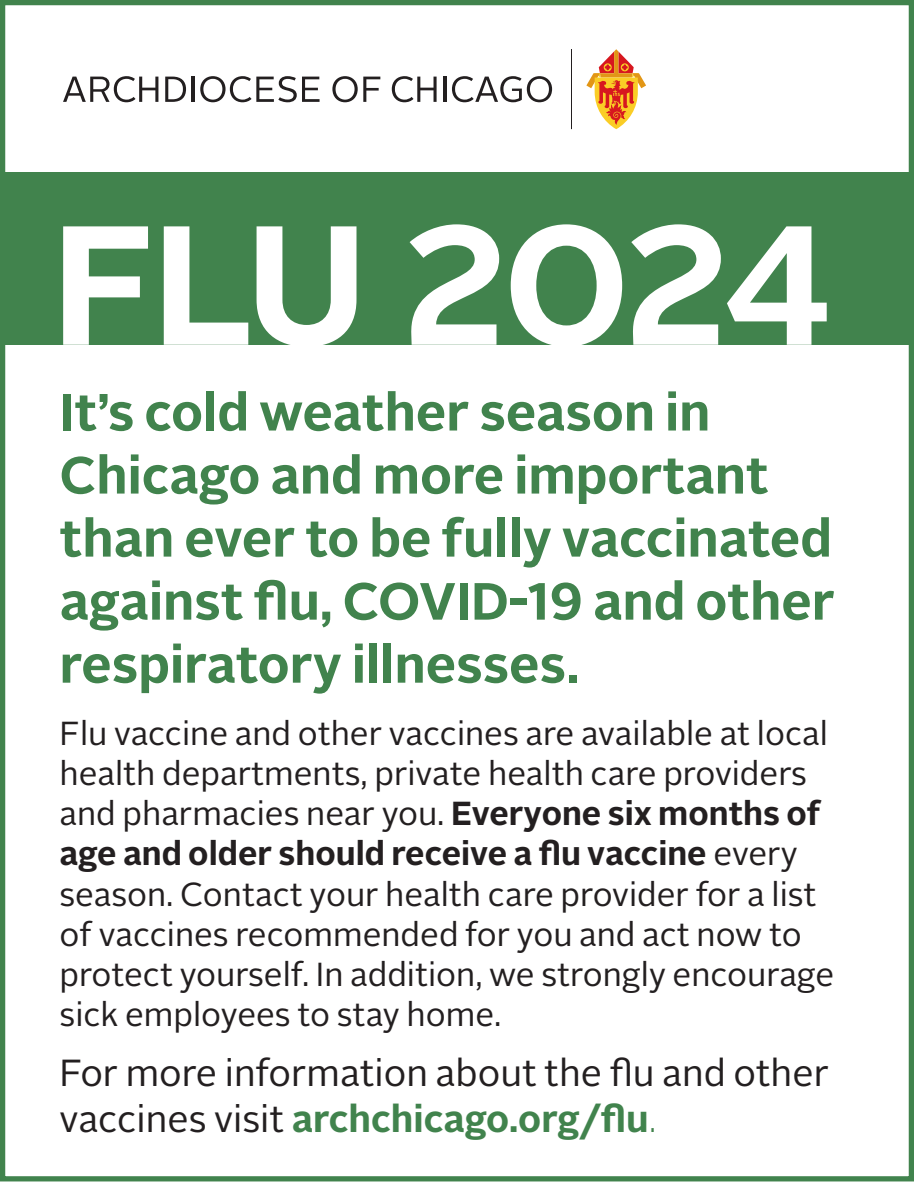
<style>
.page{position:relative;width:914px;height:1182px;background:#fff}
.page>*{position:absolute;margin:0;border:0;box-sizing:border-box;transform-origin:0 0}
.t1{font:700 169.05px "Alright Sans";letter-spacing:-.045em;color:#fff}
.t2{font:700 52.15px/63px "Alright Sans";color:#41834d}
.t3{font:37.8px/45.5px "Alright Sans";color:#231f20}
.t4{font:33.25px/40.2px "Alright Sans";color:#231f20}
.s1{font-weight:700}
.s2{font-weight:700;color:#41834d}
.s3{font-weight:300;color:#41834d}
</style>
<div class="page">
<div style="left:0;top:172px;width:914px;height:173px;background:#41834d"></div>
<div style="left:0;top:0;width:914px;height:1181px;border:5px solid #41834d"></div>
<hr style="left:571px;top:49px;width:1px;height:80px;background:#231f20">
<svg style="left:63px;top:76px;width:95px;height:26px"></svg>
<svg style="left:165px;top:77px;width:21px;height:25px"></svg>
<hr style="left:192px;top:77px;width:3px;height:25px;background:#231f20">
<svg style="left:200px;top:76px;width:119px;height:26px"></svg>
<svg style="left:332px;top:76px;width:48px;height:26px"></svg>
<svg style="left:392px;top:76px;width:44px;height:26px"></svg>
<hr style="left:443px;top:77px;width:3px;height:25px;background:#231f20">
<svg style="left:452px;top:76px;width:100px;height:26px"></svg>
<svg style="left:586px;top:49px;width:60px;height:80px"></svg>
<p class="t1" style="left:52px;top:167px;width:780px">FLU 2024</p>
<p class="t2" style="left:60px;top:381px;width:776px">It’s cold weather season in<br>Chicago and more important than ever to be fully vaccinated against flu, COVID-19 and other respiratory illnesses.</p>
<p class="t4" style="left:60px;top:713px;width:776px">Flu vaccine and other vaccines are available at local health departments, private health care providers and pharmacies near you. <span class="s1">Everyone six months of age and older should receive a flu vaccine</span> every season. Contact your health care provider for a list of vaccines recommended for you and act now to protect yourself. In addition, we strongly encourage sick employees to stay home.</p>
<p class="t3" style="left:60px;top:1050px;width:770px">For more information about the flu and other vaccines visit <span class="s2">archchicago.org/flu</span><span class="s3">.</span></p>
</div>
